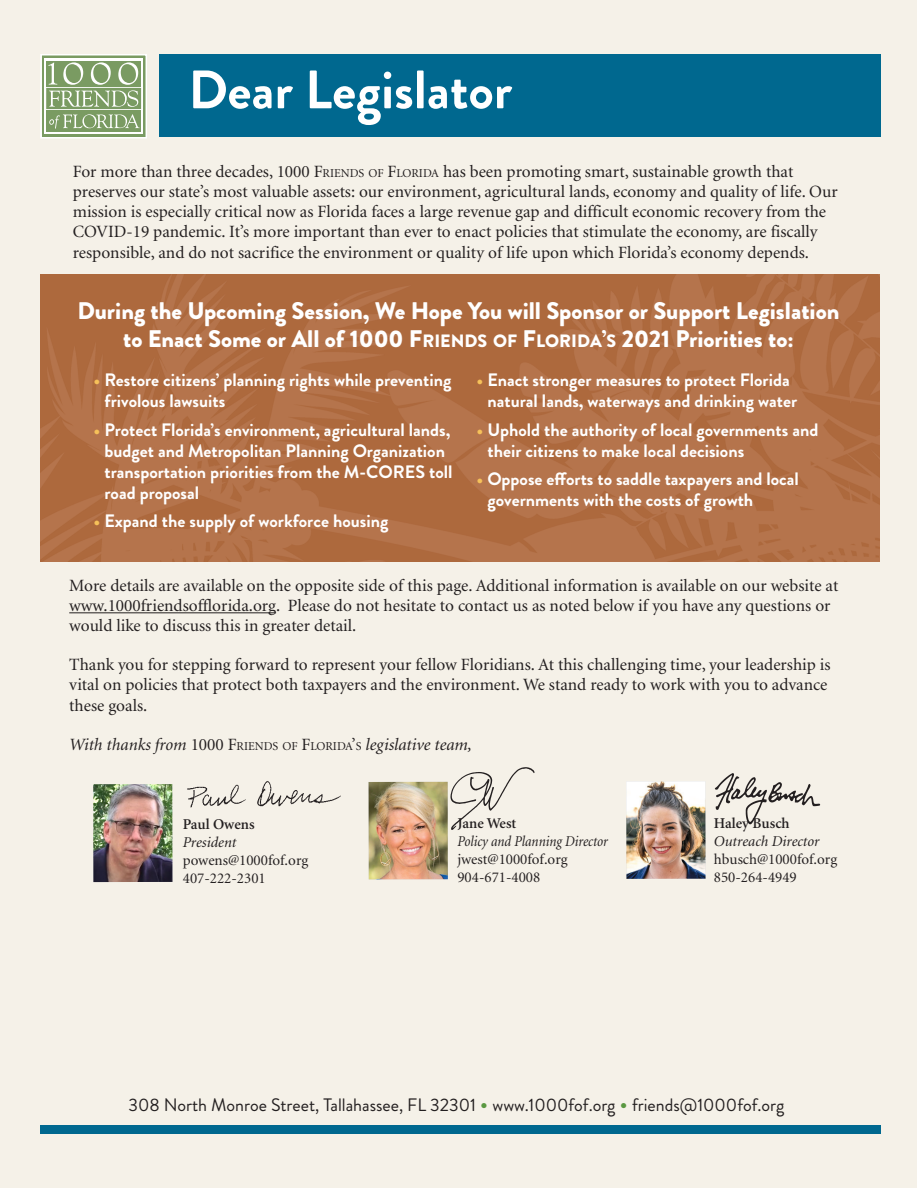
<style>
.page{position:relative;width:918px;height:1188px;background:#fff}
.page>*{position:absolute;margin:0;border:0;box-sizing:border-box;transform-origin:0 0}
.t1{font:700 54px "Brandon Grotesque";color:#fff}
.t2{font:900 24px/27.5px "Brandon Grotesque";color:#fff;text-align:center}
.t3{font:700 18px/21px "Brandon Grotesque";color:#fff}
.t4{font:18px "Brandon Grotesque";color:#231f20}
.t5{font:17.25px/20.2px "Minion";color:#231f20}
.t6{font:italic 17.25px "Minion";color:#231f20}
.t7{font:15px/18px "Minion";color:#231f20}
.t8{font:600 15px "Minion";color:#231f20}
.t9{font:italic 15px "Minion";color:#231f20}
.t10{font:italic 15px "Minion";color:#231f20;scale:.9 1}
.s1{font-size:12.15px}
.s2{font-size:17.85px}
.s3{color:#f6c15a}
.s4{font-style:normal}
.s5{font-style:normal;font-size:12.15px}
.s6{font-size:24px;color:#5a9841}
</style>
<div class="page">
<div style="left:0;top:0;width:916px;height:1188px;background:#f5f1e8"></div>
<img style="left:40px;top:274px;width:840px;height:288px">
<div style="left:160px;top:54px;width:721px;height:83px;background:#00688f"></div>
<div style="left:40px;top:1125px;width:841px;height:9px;background:#00688f"></div>
<svg style="left:43px;top:57px;width:101px;height:79px"></svg>
<div style="left:45px;top:59px;width:98px;height:75px;background:linear-gradient(to bottom,#fbfcfa,#f9fbf8)"></div>
<div style="left:46px;top:88px;width:95px;height:21px;background:#7a9b62"></div>
<div style="left:46px;top:61px;width:95px;height:26px;background:#7a9b62"></div>
<div style="left:46px;top:110px;width:95px;height:22px;background:#7a9b62"></div>
<svg style="left:49px;top:114px;width:91px;height:15px"></svg>
<svg style="left:48px;top:62px;width:90px;height:45px"></svg>
<div style="left:40px;top:54px;width:107px;height:85px;border:2px solid #fff"></div>
<img style="left:626px;top:781px;width:80px;height:98px">
<img style="left:369px;top:782px;width:79px;height:97px">
<img style="left:93px;top:784px;width:79px;height:98px">
<hr style="left:69px;top:612px;width:207px;height:1px;background:#231f20">
<img style="left:187px;top:781px;width:154px;height:27px">
<img style="left:441px;top:767px;width:94px;height:64px">
<img style="left:714px;top:773px;width:107px;height:52px">
<h1 class="t1" style="left:188px;top:71px;width:325px">Dear Legislator</h1>
<p class="t5" style="left:73px;top:162px;width:766px">For more than three decades, 1000 F<span class="s1">RIENDS OF</span> F<span class="s1">LORIDA</span> has been promoting smart, sustainable growth that preserves our state’s most valuable assets: our environment, agricultural lands, economy and quality of life. Our mission is especially critical now as Florida faces a large revenue gap and difficult economic recovery from the COVID-19 pandemic. It’s more important than ever to enact policies that stimulate the economy, are fiscally responsible, and do not sacrifice the environment or quality of life upon which Florida’s economy depends.</p>
<h2 class="t2" style="left:77px;top:301px;width:764px">During the Upcoming Session, We Hope You will Sponsor or Support Legislation to Enact Some or All of 1000 F<span class="s2">RIENDS OF</span> F<span class="s2">LORIDA</span>’<span class="s2">S</span> 2021 Priorities to:</h2>
<p class="t3" style="left:105px;top:372px;width:348px;text-indent:-11px"><span class="s3">•</span> Restore citizens’ planning rights while preventing frivolous lawsuits</p>
<p class="t3" style="left:105px;top:422px;width:349px;text-indent:-11px"><span class="s3">•</span> Protect Florida’s environment, agricultural lands, budget and Metropolitan Planning Organization transportation priorities from the M-CORES toll road proposal</p>
<p class="t3" style="left:94px;top:513px;width:296px"><span class="s3">•</span> Expand the supply of workforce housing</p>
<p class="t3" style="left:488px;top:372px;width:311px;text-indent:-11px"><span class="s3">•</span> Enact stronger measures to protect Florida natural lands, waterways and drinking water</p>
<p class="t3" style="left:488px;top:422px;width:332px;text-indent:-11px"><span class="s3">•</span> Uphold the authority of local governments and their citizens to make local decisions</p>
<p class="t3" style="left:488px;top:471px;width:313px;text-indent:-11px"><span class="s3">•</span> Oppose efforts to saddle taxpayers and local governments with the costs of growth</p>
<p class="t5" style="left:69px;top:577px;width:771px">More details are available on the opposite side of this page. Additional information is available on our website at www.1000friendsofflorida.org. Please do not hesitate to contact us as noted below if you have any questions or would like to discuss this in greater detail.</p>
<p class="t5" style="left:69px;top:656px;width:763px">Thank you for stepping forward to represent your fellow Floridians. At this challenging time, your leadership is vital on policies that protect both taxpayers and the environment. We stand ready to work with you to advance these goals.</p>
<p class="t6" style="left:69px;top:737px;width:404px">With thanks from <span class="s4">1000 F</span><span class="s5">RIENDS OF</span> <span class="s4">F</span><span class="s5">LORIDA</span><span class="s4">’</span><span class="s5">S</span> legislative team,</p>
<p class="t8" style="left:183px;top:818px;width:73px">Paul Owens</p>
<p class="t9" style="left:183px;top:836px;width:55px">President</p>
<p class="t7" style="left:183px;top:852px;width:127px">powens@1000fof.org<br>407-222-2301</p>
<p class="t8" style="left:457px;top:817px;width:60px">Jane West</p>
<p class="t10" style="left:457px;top:835px;width:169px">Policy and Planning Director</p>
<p class="t7" style="left:457px;top:852px;width:112px">jwest@1000fof.org<br>904-671-4008</p>
<p class="t8" style="left:714px;top:817px;width:77px">Haley Busch</p>
<p class="t9" style="left:714px;top:835px;width:107px">Outreach Director</p>
<p class="t7" style="left:714px;top:852px;width:125px">hbusch@1000fof.org<br>850-264-4949</p>
<p class="t4" style="left:129px;top:1098px;width:657px">308 North Monroe Street, Tallahassee, FL 32301 <span class="s6">•</span> www.1000fof.org <span class="s6">•</span> friends@1000fof.org</p>
</div>
